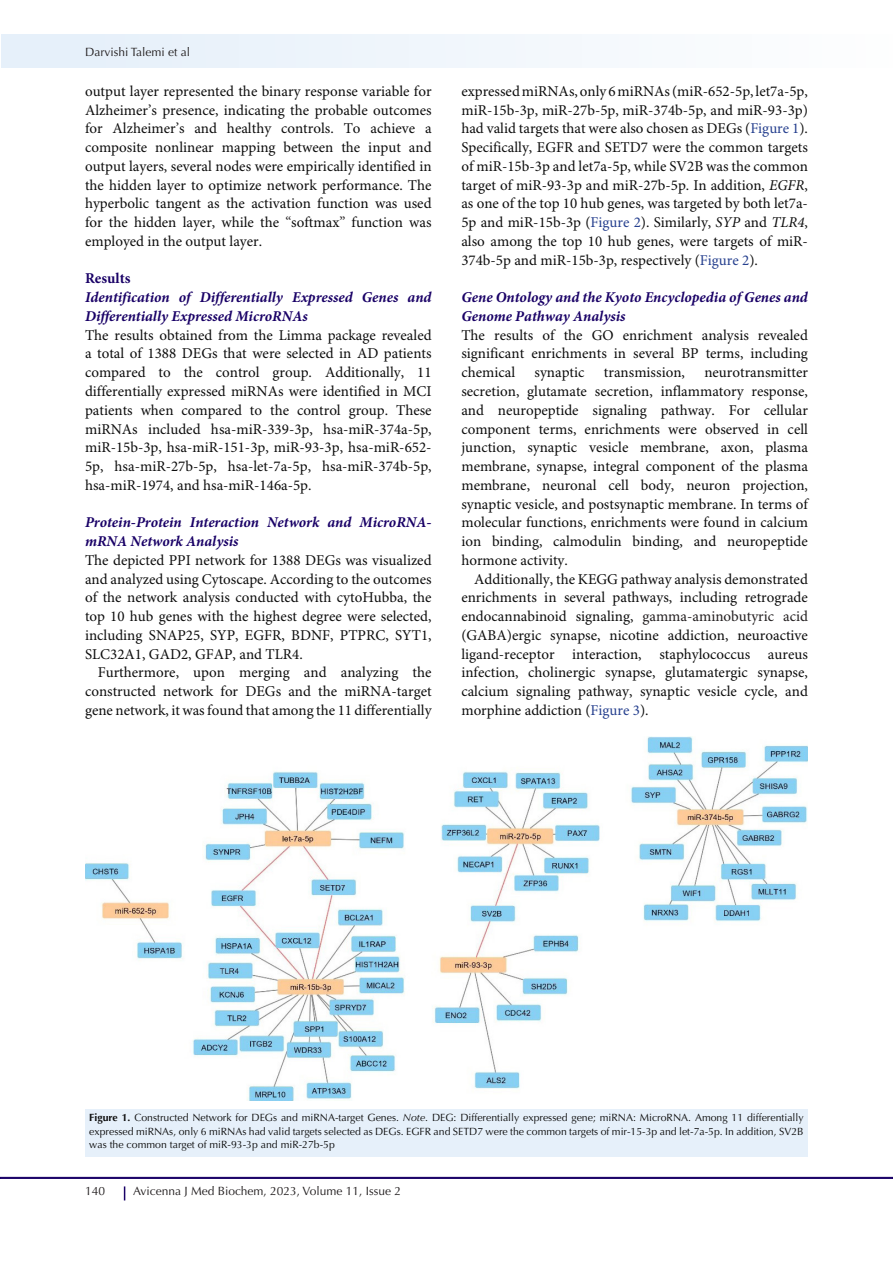
<style>
.page{position:relative;width:893px;height:1263px;background:#fff}
.page>*{position:absolute;margin:0;border:0;box-sizing:border-box;transform-origin:0 0}
.Normal__Web{font:15px/18.8px "Minion Pro";color:#0d0d0d;text-align:justify}
.heading_1{font:italic 700 15px/18.8px "Minion Pro";color:#190066}
.heading_1-2{font:700 15px "Minion Pro";color:#190066}
.t1{font:12px "Optima LT Std";color:#231f20}
.t2{font:10.5px/13.5px "Optima LT Std";color:#0d0d0d;text-align:justify}
.s1{color:#231f20}
.s2{color:#253f8e}
.s3{font-style:italic}
.s4{font-weight:700}
</style>
<div class="page">
<hr style="left:0;top:1177px;width:893px;height:2px;background:#190066">
<div style="left:1px;top:35px;width:892px;height:33px;background:#f1f6fc"></div>
<svg style="left:124px;top:1186px;width:1px;height:14px"></svg>
<div style="left:85px;top:1109px;width:723px;height:48px;background:#e6f0fa"></div>
<img style="left:85px;top:737px;width:723px;height:363px">
<p class="t1" style="left:85px;top:45px;width:107px">Darvishi Talemi et al</p>
<p class="Normal__Web" style="left:85px;top:82px;width:348px">output layer represented the binary response variable for Alzheimer’s presence, indicating the probable outcomes for Alzheimer’s and healthy controls. To achieve a composite nonlinear mapping between the input and output layers, several nodes were empirically identified in the hidden layer to optimize network performance. The hyperbolic tangent as the activation function was used for the hidden layer, while the <span class="s1">“</span>softmax<span class="s1">”</span> function was employed in the output layer.</p>
<p class="heading_1-2" style="left:85px;top:268px;width:47px">Results</p>
<p class="heading_1" style="left:85px;top:288px;width:348px">Identification of Differentially Expressed Genes and<br>Differentially Expressed MicroRNAs</p>
<p class="Normal__Web" style="left:85px;top:326px;width:348px">The results obtained from the Limma package revealed a total of 1388 DEGs that were selected in AD patients compared to the control group. Additionally, 11 differentially expressed miRNAs were identified in MCI patients when compared to the control group. These miRNAs included hsa-miR-339-3p, hsa-miR-374a-5p, miR-15b-3p, hsa-miR-151-3p, miR-93-3p, hsa-miR-652- 5p, hsa-miR-27b-5p, hsa-let-7a-5p, hsa-miR-374b-5p, hsa-miR-1974, and hsa-miR-146a-5p.</p>
<p class="heading_1" style="left:85px;top:513px;width:348px">Protein-Protein Interaction Network and MicroRNA&shy;mRNA Network Analysis</p>
<p class="Normal__Web" style="left:85px;top:551px;width:348px">The depicted PPI network for 1388 DEGs was visualized and analyzed using Cytoscape. According to the outcomes of the network analysis conducted with cytoHubba, the top 10 hub genes with the highest degree were selected, including SNAP25, SYP, EGFR, BDNF, PTPRC, SYT1, SLC32A1, GAD2, GFAP, and TLR4.</p>
<p class="Normal__Web" style="left:85px;top:664px;width:348px;text-indent:13px">Furthermore, upon merging and analyzing the constructed network for DEGs and the miRNA-target gene network, it was found that among the 11 differentially</p>
<p class="Normal__Web" style="left:461px;top:82px;width:348px">expressed miRNAs, only 6 miRNAs (miR-652-5p, let7a-5p, miR-15b-3p, miR-27b-5p, miR-374b-5p, and miR-93-3p) had valid targets that were also chosen as DEGs (<span class="s2">Figure 1</span>).<br>Specifically, EGFR and SETD7 were the common targets of miR-15b-3p and let7a-5p, while SV2B was the common target of miR-93-3p and miR-27b-5p. In addition, <span class="s3">EGFR</span>, as one of the top 10 hub genes, was targeted by both let7a-5p and miR-15b-3p (<span class="s2">Figure 2</span>). Similarly, <span class="s3">SYP</span> and <span class="s3">TLR4</span>, also among the top 10 hub genes, were targets of miR-374b-5p and miR-15b-3p, respectively (<span class="s2">Figure 2</span>).</p>
<p class="heading_1" style="left:461px;top:288px;width:348px">Gene Ontology and the Kyoto Encyclopedia of Genes and<br>Genome Pathway Analysis</p>
<p class="Normal__Web" style="left:461px;top:326px;width:348px">The results of the GO enrichment analysis revealed significant enrichments in several BP terms, including chemical</p>
<p class="Normal__Web" style="left:461px;top:364px;width:348px;text-indent:243px">neurotransmitter secretion, glutamate secretion, inflammatory response, and neuropeptide signaling pathway. For cellular component terms, enrichments were observed in cell junction, synaptic vesicle membrane, axon, plasma membrane, synapse, integral component of the plasma membrane, neuronal cell body, neuron projection, synaptic vesicle, and postsynaptic membrane. In terms of molecular functions, enrichments were found in calcium ion binding, calmodulin binding, and neuropeptide hormone activity.</p>
<p class="Normal__Web" style="left:461px;top:570px;width:348px;text-indent:13px">Additionally, the KEGG pathway analysis demonstrated enrichments in several pathways, including retrograde endocannabinoid signaling, <span class="s1">gamma-aminobutyric acid </span>(GABA)ergic synapse, nicotine addiction, neuroactive ligand-receptor interaction, staphylococcus aureus infection, cholinergic synapse, glutamatergic synapse, calcium signaling pathway, synaptic vesicle cycle, and morphine addiction (<span class="s2">Figure 3</span>).</p>
<p class="Normal__Web" style="left:534px;top:364px;width:51px">synaptic</p>
<p class="Normal__Web" style="left:604px;top:364px;width:83px">transmission,</p>
<p class="t2" style="left:89px;top:1111px;width:716px"><span class="s4">Figure 1.</span> Constructed Network for DEGs and miRNA-target Genes. <span class="s3">Note</span>. DEG: Differentially expressed gene; miRNA: MicroRNA. Among 11 differentially expressed miRNAs, only 6 miRNAs had valid targets selected as DEGs. EGFR and SETD7 were the common targets of mir-15-3p and let-7a-5p. In addition, SV2B was the common target of miR-93-3p and miR-27b-5p</p>
<p class="t1" style="left:85px;top:1184px;width:22px">140</p>
<p class="t1" style="left:133px;top:1184px;width:270px">Avicenna J Med Biochem, 2023, Volume 11, Issue 2</p>
</div>
